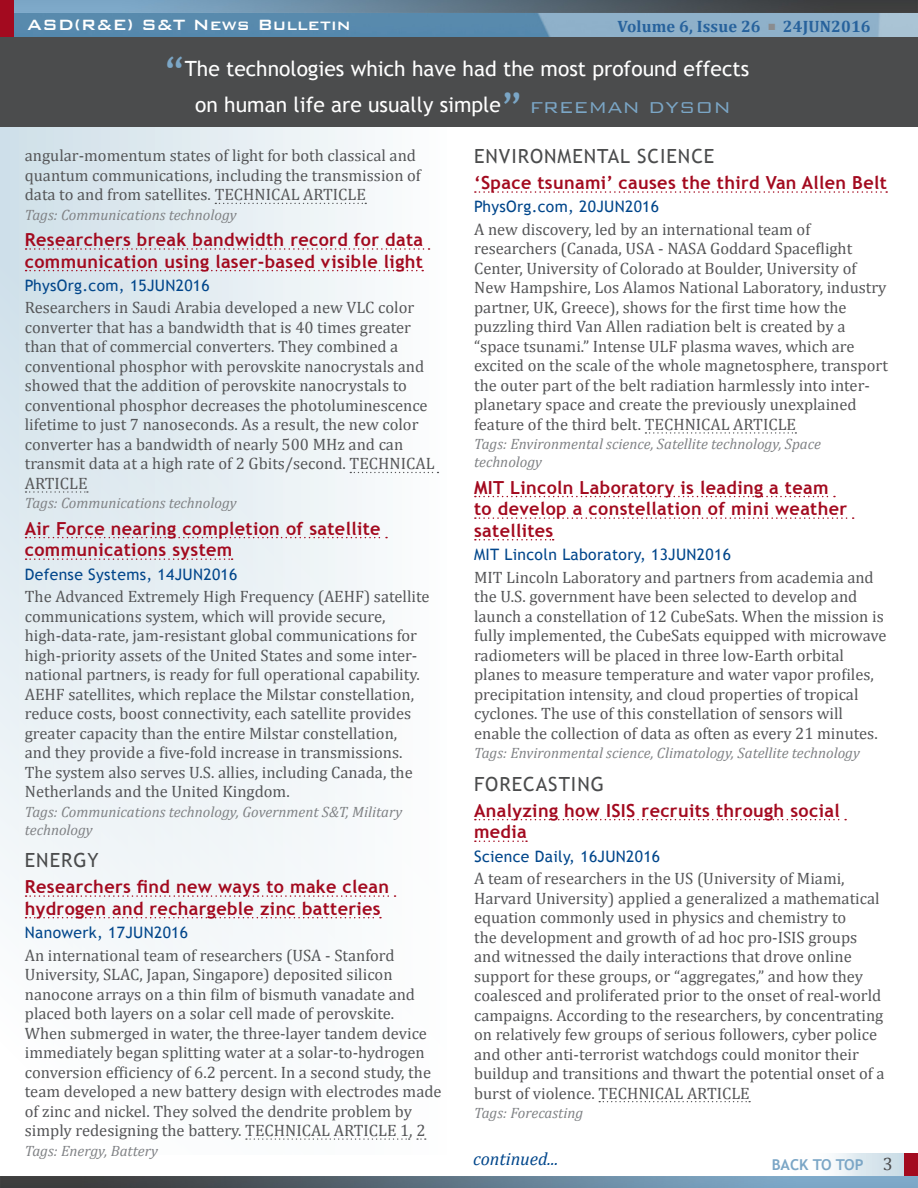
<style>
.page{position:relative;width:918px;height:1188px;background:#fff}
.page>*{position:absolute;margin:0;border:0;box-sizing:border-box;transform-origin:0 0}
.quote_value{font:21px/36px "Trebuchet MS";color:#fff}
.t1{font:500 19.95px "Bank Gothic";color:#fff}
.category_name{font:19.5px "Trebuchet MS";letter-spacing:.05em;color:#4b4c4d}
.article_title{font:700 18px/21.6px "Trebuchet MS";letter-spacing:.02em;color:#a30a1f}
.t2{font:italic 18px "Cambria";color:#01468b}
.t3{font:18px "Cambria";color:#4b4c4d}
.article_abstract{font:16.5px/19.5px "Cambria";color:#555658}
.t4{font:700 16.5px "Cambria";letter-spacing:.01em;color:#27629c}
.article_source{font:15.75px "Trebuchet MS";letter-spacing:.02em;color:#01468b}
.article_tags{font:italic 15px/18px "Cambria";color:#808285}
.footer_back_to_top{font:700 15px "Trebuchet MS";color:#7ba6c6}
.s1{color:#8a8c8f}
.s2{font-size:39px;color:#7ba6c6}
.s3{font-family:"Bank Gothic";font-weight:300;color:#7ba6c6}
</style>
<div class="page">
<svg style="left:0;top:127px;width:439px;height:1013px"></svg>
<img style="left:14px;top:13px;width:904px;height:24px">
<img style="left:14px;top:0;width:904px;height:13px">
<div style="left:791px;top:1154px;width:113px;height:24px;background:linear-gradient(to right,#fff,#c8dbe5)"></div>
<img style="left:0;top:1176px;width:918px;height:12px">
<div style="left:904px;top:1154px;width:14px;height:22px;background:#a30a1f"></div>
<div style="left:0;top:0;width:14px;height:38px;background:#a30a1f"></div>
<svg style="left:215px;top:203px;width:151px;height:1px"></svg>
<svg style="left:26px;top:248px;width:404px;height:2px"></svg>
<svg style="left:26px;top:270px;width:397px;height:1px"></svg>
<svg style="left:350px;top:472px;width:88px;height:1px"></svg>
<svg style="left:26px;top:491px;width:62px;height:2px"></svg>
<svg style="left:26px;top:537px;width:361px;height:1px"></svg>
<svg style="left:26px;top:558px;width:207px;height:2px"></svg>
<svg style="left:26px;top:895px;width:370px;height:2px"></svg>
<svg style="left:26px;top:917px;width:355px;height:1px"></svg>
<svg style="left:246px;top:1138px;width:164px;height:2px"></svg>
<svg style="left:417px;top:1138px;width:9px;height:2px"></svg>
<svg style="left:475px;top:191px;width:412px;height:2px"></svg>
<svg style="left:645px;top:432px;width:151px;height:2px"></svg>
<svg style="left:475px;top:496px;width:360px;height:1px"></svg>
<svg style="left:475px;top:517px;width:379px;height:2px"></svg>
<svg style="left:475px;top:539px;width:79px;height:1px"></svg>
<svg style="left:475px;top:819px;width:371px;height:1px"></svg>
<svg style="left:475px;top:840px;width:52px;height:2px"></svg>
<svg style="left:599px;top:1101px;width:151px;height:1px"></svg>
<div style="left:0;top:37px;width:918px;height:90px;background:#4b4c4d"></div>
<p class="t1" style="left:27px;top:9px;width:325px">ASD(R&amp;E) S&amp;T News Bulletin</p>
<p class="t4" style="left:618px;top:14px;width:255px">Volume 6, Issue 26 <span class="s1">■</span> 24JUN2016</p>
<p class="quote_value" style="left:195px;top:51px;width:556px;text-indent:-31px"><span class="s2">“</span>The technologies which have had the most profound effects on human life are usually simple<span class="s2">”</span> <span class="s3">FREEMAN DYSON</span></p>
<p class="article_abstract" style="left:25px;top:146px;width:398px">angular-momentum states of light for both classical and quantum communications, including the transmission of data to and from satellites. TECHNICAL ARTICLE</p>
<p class="article_tags" style="left:25px;top:205px;width:213px">Tags: Communications technology</p>
<p class="article_title" style="left:25px;top:229px;width:400px">Researchers break bandwidth record for data communication using laser-based visible light</p>
<p class="article_source" style="left:25px;top:276px;width:186px">PhysOrg.com, 15JUN2016</p>
<p class="article_abstract" style="left:25px;top:298px;width:411px">Researchers in Saudi Arabia developed a new VLC color converter that has a bandwidth that is 40 times greater than that of commercial converters. They combined a conventional phosphor with perovskite nanocrystals and showed that the addition of perovskite nanocrystals to conventional phosphor decreases the photoluminescence lifetime to just 7 nanoseconds. As a result, the new color converter has a bandwidth of nearly 500 MHz and can transmit data at a high rate of 2 Gbits/second. TECHNICAL ARTICLE</p>
<p class="article_tags" style="left:25px;top:494px;width:213px">Tags: Communications technology</p>
<p class="article_title" style="left:25px;top:517px;width:357px">Air Force nearing completion of satellite communications system</p>
<p class="article_source" style="left:25px;top:565px;width:214px">Defense Systems, 14JUN2016</p>
<p class="article_abstract" style="left:25px;top:587px;width:406px">The Advanced Extremely High Frequency (AEHF) satellite communications system, which will provide secure, high-data-rate, jam-resistant global communications for high-priority assets of the United States and some inter&shy;national partners, is ready for full operational capability.<br>AEHF satellites, which replace the Milstar constellation, reduce costs, boost connectivity, each satellite provides greater capacity than the entire Milstar constellation,<br>and they provide a five-fold increase in transmissions.<br>The system also serves U.S. allies, including Canada, the Netherlands and the United Kingdom.</p>
<p class="article_tags" style="left:25px;top:802px;width:379px">Tags: Communications technology, Government S&amp;T, Military technology</p>
<p class="category_name" style="left:25px;top:849px;width:75px">ENERGY</p>
<p class="article_title" style="left:25px;top:876px;width:366px">Researchers find new ways to make clean hydrogen and rechargeble zinc batteries</p>
<p class="article_source" style="left:25px;top:923px;width:165px">Nanowerk, 17JUN2016</p>
<p class="article_abstract" style="left:25px;top:945px;width:418px">An international team of researchers (USA - Stanford University, SLAC, Japan, Singapore) deposited silicon nanocone arrays on a thin film of bismuth vanadate and placed both layers on a solar cell made of perovskite.<br>When submerged in water, the three-layer tandem device immediately began splitting water at a solar-to-hydrogen conversion efficiency of 6.2 percent. In a second study, the team developed a new battery design with electrodes made of zinc and nickel. They solved the dendrite problem by simply redesigning the battery. TECHNICAL ARTICLE 1, 2</p>
<p class="article_tags" style="left:25px;top:1141px;width:135px">Tags: Energy, Battery</p>
<p class="category_name" style="left:474px;top:145px;width:242px">ENVIRONMENTAL SCIENCE</p>
<p class="article_title" style="left:474px;top:172px;width:414px">‘Space tsunami’ causes the third Van Allen Belt</p>
<p class="article_source" style="left:474px;top:198px;width:186px">PhysOrg.com, 20JUN2016</p>
<p class="article_abstract" style="left:474px;top:219px;width:415px">A new discovery, led by an international team of researchers (Canada, USA - NASA Goddard Spaceflight Center, University of Colorado at Boulder, University of New Hampshire, Los Alamos National Laboratory, industry partner, UK, Greece), shows for the first time how the puzzling third Van Allen radiation belt is created by a “space tsunami.” Intense ULF plasma waves, which are excited on the scale of the whole magnetosphere, transport the outer part of the belt radiation harmlessly into inter&shy;planetary space and create the previously unexplained feature of the third belt. TECHNICAL ARTICLE</p>
<p class="article_tags" style="left:474px;top:435px;width:348px">Tags: Environmental science, Satellite technology, Space technology</p>
<p class="article_title" style="left:474px;top:476px;width:375px">MIT Lincoln Laboratory is leading a team to develop a constellation of mini weather satellites</p>
<p class="article_source" style="left:474px;top:545px;width:258px">MIT Lincoln Laboratory, 13JUN2016</p>
<p class="article_abstract" style="left:474px;top:567px;width:414px">MIT Lincoln Laboratory and partners from academia and the U.S. government have been selected to develop and launch a constellation of 12 CubeSats. When the mission is fully implemented, the CubeSats equipped with microwave radiometers will be placed in three low-Earth orbital planes to measure temperature and water vapor profiles, precipitation intensity, and cloud properties of tropical cyclones. The use of this constellation of sensors will enable the collection of data as often as every 21 minutes.</p>
<p class="article_tags" style="left:474px;top:743px;width:387px">Tags: Environmental science, Climatology, Satellite technology</p>
<p class="category_name" style="left:474px;top:772px;width:131px">FORECASTING</p>
<p class="article_title" style="left:474px;top:799px;width:367px">Analyzing how ISIS recruits through social media</p>
<p class="article_source" style="left:474px;top:847px;width:188px">Science Daily, 16JUN2016</p>
<p class="article_abstract" style="left:474px;top:869px;width:412px">A team of researchers in the US (University of Miami, Harvard University) applied a generalized a mathematical equation commonly used in physics and chemistry to<br>the development and growth of ad hoc pro-ISIS groups and witnessed the daily interactions that drove online support for these groups, or “aggregates,” and how they coalesced and proliferated prior to the onset of real-world campaigns. According to the researchers, by concentrating on relatively few groups of serious followers, cyber police and other anti-terrorist watchdogs could monitor their buildup and transitions and thwart the potential onset of a burst of violence. TECHNICAL ARTICLE</p>
<p class="article_tags" style="left:474px;top:1103px;width:111px">Tags: Forecasting</p>
<p class="t2" style="left:473px;top:1146px;width:87px">continued...</p>
<p class="t3" style="left:883px;top:1153px;width:11px">3</p>
<p class="footer_back_to_top" style="left:772px;top:1155px;width:93px">BACK TO TOP</p>
</div>
